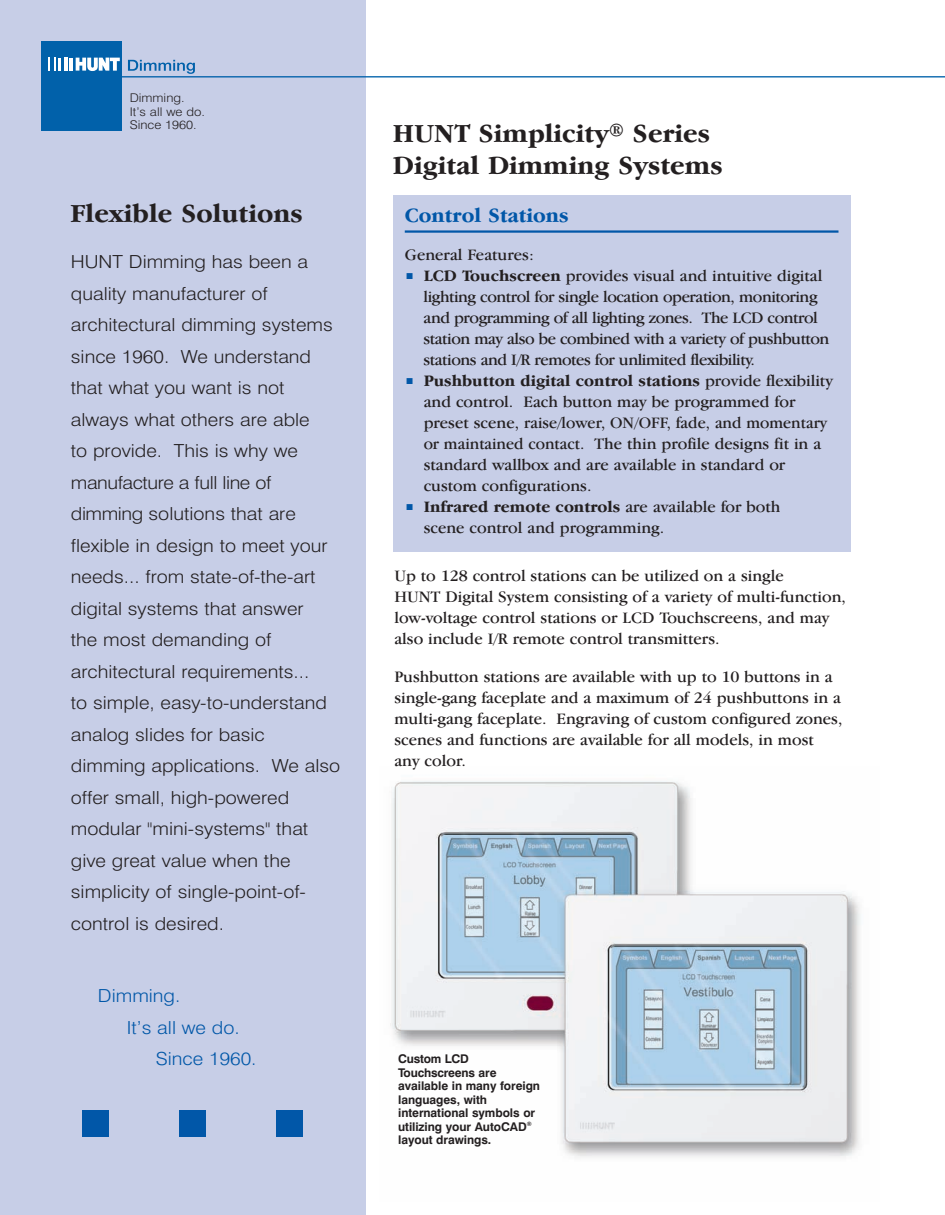
<style>
.page{position:relative;width:945px;height:1215px;background:#fff}
.page>*{position:absolute;margin:0;border:0;box-sizing:border-box;transform-origin:0 0}
.t1{font:700 27px/32.4px "Garamond IT Cby BT";color:#231f20}
.t2{font:700 21px "Garamond IT Cby BT";color:#0157a8}
.t3{font:300 18px/31.5px "Swiss 721 BT";color:#231f20;scale:1.1 1}
.t4{font:300 18px "Swiss 721 BT";color:#0157a8;scale:1.1 1}
.t5{font:16.5px/21px "Garamond IT Cby BT";color:#231f20}
.t6{font:16.5px "Garamond IT Cby BT";letter-spacing:-.025em;color:#231f20}
.t7{font:700 16.5px "Garamond IT Cby BT";color:#231f20}
.t8{font:700 12px/13.5px "Swiss 721 BT";letter-spacing:-.005em;color:#231f20}
.t9{font:300 12px/13.5px "Swiss 721 BT";color:#231f20;scale:1.1 1}
.s1{font-family:"Swiss 721 BT Black No 2";font-size:27px;color:#0157a8}
.s2{font-weight:700}
.s3{font-family:"Swiss 721 BT Black No 2";font-weight:400;font-size:27px;color:#0157a8}
.s4{font-weight:400}
</style>
<div class="page">
<img style="left:390px;top:781px;width:471px;height:376px">
<div style="left:0;top:0;width:366px;height:1215px;background:#c7cee7"></div>
<div style="left:82px;top:1110px;width:27px;height:27px;background:#0157a8"></div>
<div style="left:179px;top:1110px;width:27px;height:27px;background:#0157a8"></div>
<div style="left:276px;top:1110px;width:27px;height:27px;background:#0157a8"></div>
<div style="left:393px;top:196px;width:457px;height:356px;background:#c7cee7"></div>
<hr style="left:405px;top:230px;width:433px;height:3px;background:#0157a8">
<svg style="left:128px;top:60px;width:67px;height:14px"></svg>
<hr style="left:113px;top:76px;width:832px;height:1px;background:#0161aa">
<div style="left:41px;top:42px;width:81px;height:89px;background:#0161aa"></div>
<svg style="left:48px;top:58px;width:19px;height:13px"></svg>
<hr style="left:69px;top:58px;width:4px;height:13px;background:#fff">
<svg style="left:76px;top:58px;width:44px;height:13px"></svg>
<p class="t9" style="left:130px;top:92px;width:70px">Dimming.<br>It’s all we do.<br>Since 1960.</p>
<h1 class="t1" style="left:71px;top:201px;width:234px">Flexible Solutions</h1>
<p class="t3" style="left:71px;top:248px;width:246px">HUNT Dimming has been a quality manufacturer of architectural dimming systems since 1960. We understand that what you want is not always what others are able<br>to provide. This is why we manufacture a full line of dimming solutions that are flexible in design to meet your needs... from state-of-the-art digital systems that answer<br>the most demanding of architectural requirements...<br>to simple, easy-to-understand analog slides for basic dimming applications. We also offer small, high-powered modular "mini-systems" that give great value when the simplicity of single-point-of&shy;control is desired.</p>
<p class="t4" style="left:98px;top:989px;width:76px">Dimming.</p>
<p class="t4" style="left:127px;top:1021px;width:104px">It’s all we do.</p>
<p class="t4" style="left:156px;top:1052px;width:93px">Since 1960.</p>
<h1 class="t1" style="left:393px;top:120px;width:331px">HUNT Simplicity<sup>®</sup> Series<br>Digital Dimming Systems</h1>
<p class="t2" style="left:405px;top:209px;width:165px">Control Stations</p>
<p class="t5" style="left:405px;top:245px;width:131px">General Features:</p>
<p class="t5" style="left:405px;top:266px;width:419px"><span class="s1">.</span> <span class="s2">LCD Touchscreen</span> provides visual and intuitive digital</p>
<p class="t6" style="left:424px;top:290px;width:395px">lighting control for single location operation, monitoring</p>
<p class="t6" style="left:424px;top:311px;width:396px">and programming of all lighting zones. The LCD control</p>
<p class="t6" style="left:424px;top:332px;width:407px">station may also be combined with a variety of pushbutton</p>
<p class="t6" style="left:424px;top:353px;width:333px">stations and I/R remotes for unlimited flexibility.</p>
<p class="t7" style="left:405px;top:375px;width:430px"><span class="s3">.</span> Pushbutton digital control stations <span class="s4">provide flexibility</span></p>
<p class="t5" style="left:424px;top:392px;width:373px">and control. Each button may be programmed for</p>
<p class="t5" style="left:424px;top:413px;width:405px">preset scene, raise/lower, ON/OFF, fade, and momentary</p>
<p class="t5" style="left:424px;top:434px;width:399px">or maintained contact. The thin profile designs fit in a</p>
<p class="t5" style="left:424px;top:455px;width:363px">standard wallbox and are available in standard or</p>
<p class="t5" style="left:424px;top:476px;width:169px">custom configurations.</p>
<p class="t7" style="left:405px;top:501px;width:377px"><span class="s3">.</span> Infrared remote controls <span class="s4">are available for both</span></p>
<p class="t5" style="left:424px;top:518px;width:242px">scene control and programming.</p>
<p class="t5" style="left:394px;top:567px;width:453px">Up to 128 control stations can be utilized on a single<br>HUNT Digital System consisting of a variety of multi-function, low-voltage control stations or LCD Touchscreens, and may also include I/R remote control transmitters.</p>
<p class="t5" style="left:394px;top:667px;width:450px">Pushbutton stations are available with up to 10 buttons in a single-gang faceplate and a maximum of 24 pushbuttons in a multi-gang faceplate. Engraving of custom configured zones, scenes and functions are available for all models, in most any color.</p>
<p class="t8" style="left:398px;top:1053px;width:143px">Custom LCD<br>Touchscreens are available in many foreign languages, with international symbols or utilizing your AutoCAD<sup>® </sup>layout drawings.</p>
</div>
